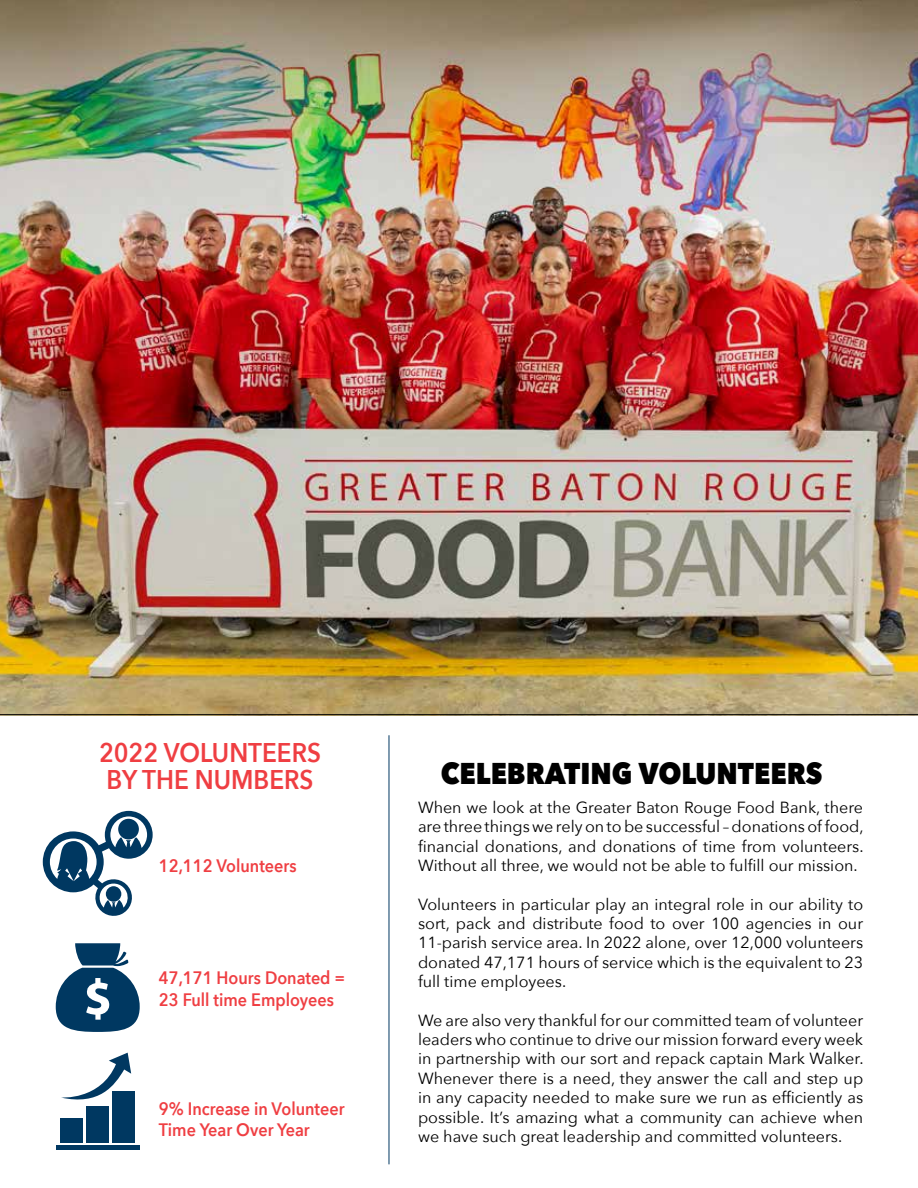
<style>
.page{position:relative;width:918px;height:1188px;background:#fff}
.page>*{position:absolute;margin:0;border:0;box-sizing:border-box;transform-origin:0 0}
.t1{font:800 30px "Avenir Next";color:#000;scale:.9 1}
.t2{font:600 27px/27px "Avenir Next";color:#ef3e42;scale:.9 1}
.t3{font:600 18px/21.6px "Avenir Next";color:#ef3e42;scale:.9 1}
.t4{font:16.2px/19.4px "Avenir Next";color:#000;text-align:justify}
</style>
<div class="page">
<img style="left:0;top:0;width:918px;height:714px">
<hr style="left:0;top:714px;width:918px;height:1px;background:#000">
<svg style="left:43px;top:811px;width:110px;height:105px"></svg>
<div style="left:106px;top:886px;width:15px;height:16px;background:#003861;border-radius:50%"></div>
<svg style="left:56px;top:943px;width:84px;height:89px"></svg>
<div style="left:113px;top:1091px;width:22px;height:51px;background:#003861"></div>
<div style="left:86px;top:1106px;width:23px;height:36px;background:#003861"></div>
<div style="left:60px;top:1118px;width:23px;height:24px;background:#003861"></div>
<svg style="left:61px;top:1053px;width:70px;height:53px"></svg>
<hr style="left:56px;top:1146px;width:84px;height:4px;background:#003861">
<hr style="left:389px;top:735px;width:1px;height:429px;background:#003861">
<h2 class="t2" style="left:99px;top:741px;width:248px">2022 VOLUNTEERS<br>BY THE NUMBERS</h2>
<p class="t3" style="left:159px;top:857px;width:154px">12,112 Volunteers</p>
<p class="t3" style="left:159px;top:969px;width:209px">47,171 Hours Donated =<br>23 Full time Employees</p>
<p class="t3" style="left:159px;top:1099px;width:208px">9% Increase in Volunteer<br>Time Year Over Year</p>
<h1 class="t1" style="left:441px;top:761px;width:426px">CELEBRATING VOLUNTEERS</h1>
<p class="t4" style="left:418px;top:799px;width:447px">When we look at the Greater Baton Rouge Food Bank, there are three things we rely on to be successful – donations of food,昀椀nancial donations, and donations of time from volunteers.<br>Without all three, we would not be able to ful昀椀ll our mission.</p>
<p class="t4" style="left:418px;top:896px;width:447px">Volunteers in particular play an integral role in our ability to sort, pack and distribute food to over 100 agencies in our 11-parish service area. In 2022 alone, over 12,000 volunteers donated 47,171 hours of service which is the equivalent to 23 full time employees.</p>
<p class="t4" style="left:418px;top:1012px;width:447px">We are also very thankful for our committed team of volunteer leaders who continue to drive our mission forward every week in partnership with our sort and repack captain Mark Walker.<br>Whenever there is a need, they answer the call and step up in any capacity needed to make sure we run as ef昀椀ciently as possible. It’s amazing what a community can achieve when we have such great leadership and committed volunteers.</p>
</div>
